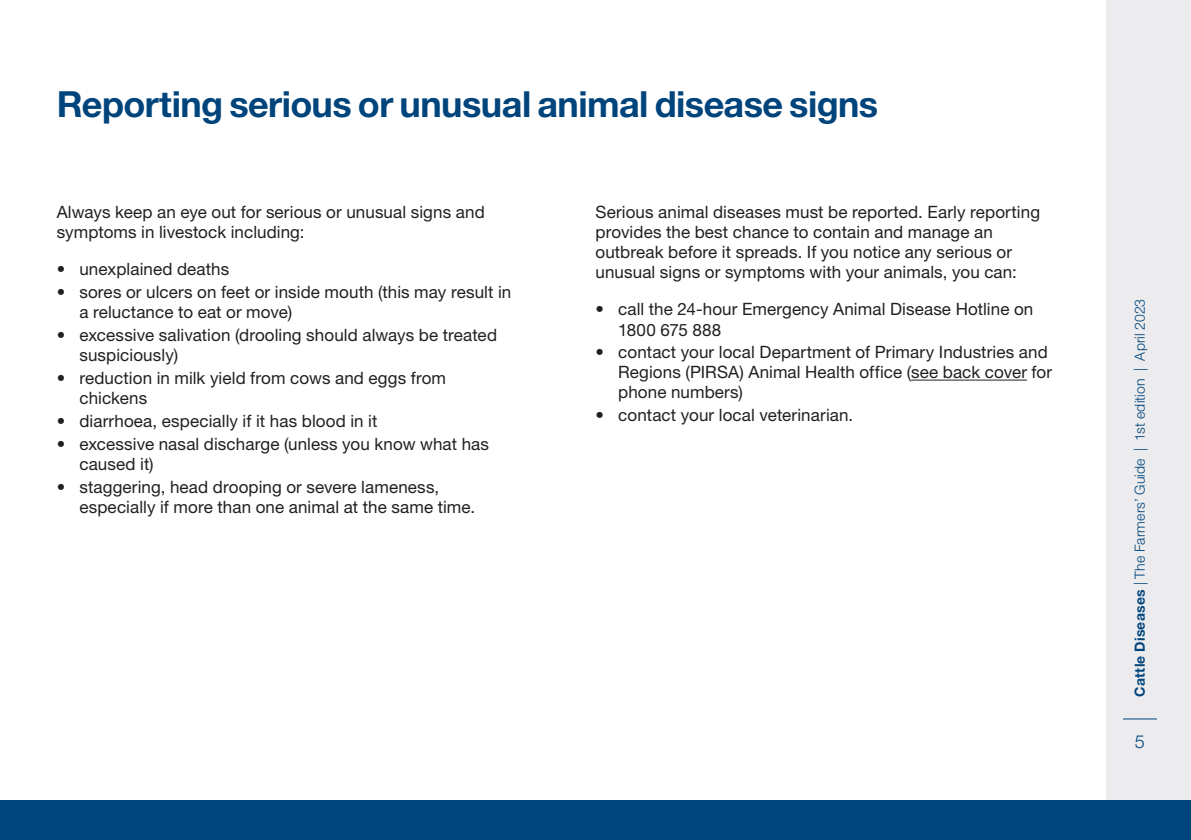
<style>
.page{position:relative;width:1191px;height:840px;background:#fff}
.page>*{position:absolute;margin:0;border:0;box-sizing:border-box;transform-origin:0 0}
.PIRSA_Heading{font:700 36px "Helvetica Neue LT Std";letter-spacing:-.015em;color:#00447c}
.t1{font:300 18px "Helvetica Neue LT Std";color:#00447c}
.PIRSA_Body_Text{font:17px/20px "Helvetica Neue LT Std";letter-spacing:.005em;color:#231f20}
.t2{font:300 14px "Helvetica Neue LT Std";letter-spacing:.01em;color:#00447c}
.s1{font-weight:700}
</style>
<div class="page">
<div style="left:1106px;top:0;width:85px;height:839px;background:#ececee"></div>
<hr style="left:1123px;top:718px;width:34px;height:1px;background:#00447c">
<div style="left:0;top:799px;width:1191px;height:40px;background:#00447c"></div>
<hr style="left:911px;top:379px;width:116px;height:1px;background:#231f20">
<p class="PIRSA_Heading" style="left:57px;top:81px;width:823px">Reporting serious or unusual animal disease signs</p>
<p class="PIRSA_Body_Text" style="left:57px;top:202px;width:429px">Always keep an eye out for serious or unusual signs and symptoms in livestock including:</p>
<p class="PIRSA_Body_Text" style="left:57px;top:259px;width:174px">• unexplained deaths</p>
<p class="PIRSA_Body_Text" style="left:79px;top:282px;width:433px;text-indent:-23px">• sores or ulcers on feet or inside mouth (this may result in a reluctance to eat or move)</p>
<p class="PIRSA_Body_Text" style="left:79px;top:325px;width:419px;text-indent:-23px">• excessive salivation (drooling should always be treated suspiciously)</p>
<p class="PIRSA_Body_Text" style="left:79px;top:367px;width:368px;text-indent:-23px">• reduction in milk yield from cows and eggs from chickens</p>
<p class="PIRSA_Body_Text" style="left:57px;top:410px;width:322px">• diarrhoea, especially if it has blood in it</p>
<p class="PIRSA_Body_Text" style="left:79px;top:433px;width:411px;text-indent:-23px">• excessive nasal discharge (unless you know what has caused it)</p>
<p class="PIRSA_Body_Text" style="left:79px;top:476px;width:397px;text-indent:-23px">• staggering, head drooping or severe lameness, especially if more than one animal at the same time.</p>
<p class="PIRSA_Body_Text" style="left:595px;top:202px;width:446px">Serious animal diseases must be reported. Early reporting provides the best chance to contain and manage an outbreak before it spreads. If you notice any serious or unusual signs or symptoms with your animals, you can:</p>
<p class="PIRSA_Body_Text" style="left:618px;top:299px;width:417px;text-indent:-23px">• call the 24-hour Emergency Animal Disease Hotline on<br>1800 675 888</p>
<p class="PIRSA_Body_Text" style="left:618px;top:342px;width:435px;text-indent:-23px">• contact your local Department of Primary Industries and<br>Regions (PIRSA) Animal Health office (see back cover for phone numbers)</p>
<p class="PIRSA_Body_Text" style="left:595px;top:405px;width:259px">• contact your local veterinarian.</p>
<p class="t2" style="left:1131px;top:696px;width:399px;rotate:-90deg"><span class="s1">Cattle Diseases</span> | The Farmers’ Guide | 1st edition | April 2023</p>
<p class="t1" style="left:1135px;top:730px;width:12px">5</p>
</div>
